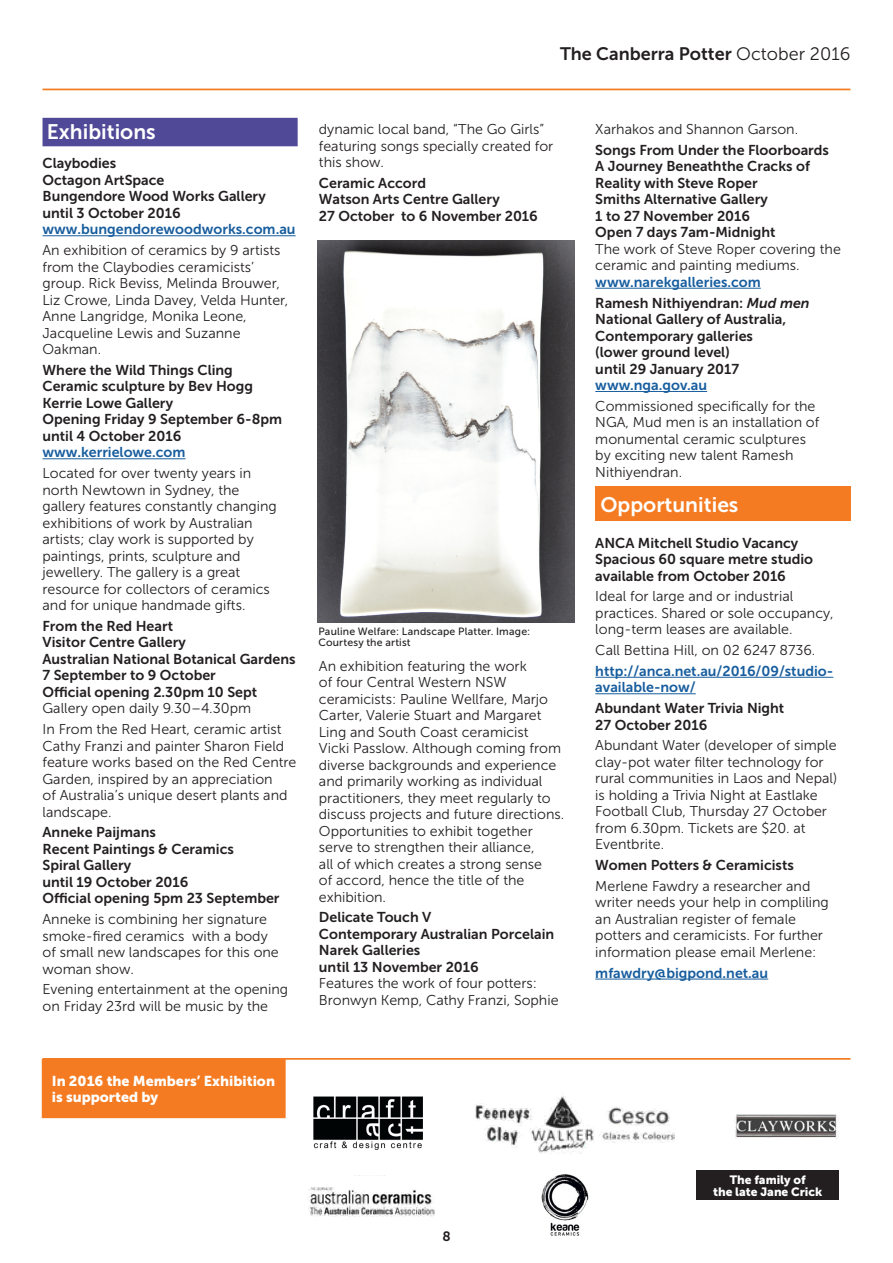
<style>
.page{position:relative;width:893px;height:1263px;background:#fff}
.page>*{position:absolute;margin:0;border:0;box-sizing:border-box;transform-origin:0 0}
.body_text_300{font:21px "Museo Sans 700";color:#fff}
.Heading_B{font:21px "Museo Sans 700";color:#fff}
.t1{font:18px "Museo Sans 700";color:#231f20}
.body_text_300-2{font:14.25px/16.5px "Museo Sans 300";color:#231f20}
.body_text_300-3{font:14.25px/16.5px "Museo Sans 700";color:#231f20}
.body_text_300-4{font:14.25px/16.5px "Museo Sans 700";color:#175d9e}
.body_text_300-5{font:14.25px/16.5px "Museo Sans 900";color:#fff}
.t2{font:13.5px "Museo Sans 700";color:#231f20}
.body_text_300-6{font:12px/12px "Museo Sans 900";color:#fff;text-align:center}
.t3{font:10.5px/10.5px "Museo Sans 500";letter-spacing:.02em;color:#231f20}
.s1{font-family:"Museo Sans 300"}
.s2{color:#175d9e}
.s3{font-family:"Museo Sans 700"}
.s4{font-style:italic}
</style>
<div class="page">
<hr style="left:43px;top:89px;width:807px;height:1px;background:#f47b21">
<hr style="left:43px;top:1058px;width:807px;height:2px;background:#f47b21">
<img style="left:541px;top:1175px;width:48px;height:60px">
<img style="left:308px;top:1187px;width:127px;height:30px">
<img style="left:313px;top:1096px;width:110px;height:54px">
<div style="left:697px;top:1170px;width:142px;height:30px;background:#231f20"></div>
<img style="left:734px;top:1114px;width:105px;height:25px">
<div style="left:43px;top:1060px;width:242px;height:57px;background:#f47b21"></div>
<div style="left:42px;top:1059px;width:244px;height:59px;border:2px solid #f47b21"></div>
<img style="left:475px;top:1093px;width:200px;height:61px">
<div style="left:43px;top:118px;width:255px;height:28px;background:#4f4998"></div>
<hr style="left:43px;top:235px;width:253px;height:1px;background:#175d9e">
<hr style="left:43px;top:458px;width:143px;height:1px;background:#175d9e">
<hr style="left:595px;top:288px;width:166px;height:1px;background:#175d9e">
<hr style="left:595px;top:391px;width:112px;height:1px;background:#175d9e">
<img style="left:318px;top:240px;width:256px;height:383px">
<div style="left:595px;top:487px;width:255px;height:34px;background:#f47b21"></div>
<hr style="left:595px;top:677px;width:238px;height:1px;background:#175d9e">
<hr style="left:595px;top:693px;width:101px;height:1px;background:#175d9e">
<hr style="left:595px;top:979px;width:173px;height:1px;background:#175d9e">
<p class="t1" style="left:560px;top:44px;width:292px">The Canberra Potter <span class="s1">October 2016</span></p>
<p class="Heading_B" style="left:47px;top:120px;width:111px">Exhibitions</p>
<p class="body_text_300-3" style="left:43px;top:155px;width:255px">Claybodies<br>Octagon ArtSpace<br>Bungendore Wood Works Gallery until 3 October 2016 <span class="s2">www.bungendorewoodworks.com.au</span></p>
<p class="body_text_300-2" style="left:43px;top:242px;width:247px">An exhibition of ceramics by 9 artists from the Claybodies ceramicists’ group. Rick Beviss, Melinda Brouwer,<br>Liz Crowe, Linda Davey, Velda Hunter,<br>Anne Langridge, Monika Leone,<br>Jacqueline Lewis and Suzanne<br>Oakman.</p>
<p class="body_text_300-3" style="left:43px;top:362px;width:241px">Where the Wild Things Cling<br>Ceramic sculpture by Bev Hogg<br>Kerrie Lowe Gallery<br>Opening Friday 9 September 6-8pm until 4 October 2016 <span class="s2">www.kerrielowe.com</span></p>
<p class="body_text_300-2" style="left:43px;top:465px;width:236px">Located for over twenty years in north Newtown in Sydney, the gallery features constantly changing exhibitions of work by Australian artists; clay work is supported by paintings, prints, sculpture and jewellery. The gallery is a great resource for collectors of ceramics and for unique handmade gifts.</p>
<p class="body_text_300-3" style="left:43px;top:618px;width:132px">From the Red Heart</p>
<p class="body_text_300-3" style="left:43px;top:634px;width:255px">Visitor Centre Gallery<br>Australian National Botanical Gardens</p>
<p class="body_text_300-3" style="left:43px;top:667px;width:175px">7 September to 9 October</p>
<p class="body_text_300-3" style="left:43px;top:684px;width:216px">Official opening 2.30pm 10 Sept<br><span class="s1">Gallery open daily 9.30–4.30pm</span></p>
<p class="body_text_300-2" style="left:43px;top:721px;width:255px">In From the Red Heart, ceramic artist Cathy Franzi and painter Sharon Field feature works based on the Red Centre Garden, inspired by an appreciation<br>of Australia’s unique desert plants and landscape.</p>
<p class="body_text_300-3" style="left:43px;top:824px;width:239px">Anneke Paijmans<br>Recent Paintings &amp; Ceramics<br>Spiral Gallery<br>until 19 October 2016<br>Official opening 5pm 23 September</p>
<p class="body_text_300-2" style="left:43px;top:911px;width:238px">Anneke is combining her signature smoke-fired ceramics with a body of small new landscapes for this one woman show.</p>
<p class="body_text_300-2" style="left:43px;top:981px;width:247px">Evening entertainment at the opening on Friday 23rd will be music by the</p>
<p class="body_text_300-2" style="left:319px;top:121px;width:236px">dynamic local band, “The Go Girls” featuring songs specially created for this show.</p>
<p class="body_text_300-3" style="left:319px;top:175px;width:220px">Ceramic Accord<br>Watson Arts Centre Gallery<br>27 October to 6 November 2016</p>
<p class="t3" style="left:318px;top:626px;width:213px">Pauline Welfare: Landscape Platter. Image:<br>Courtesy the artist</p>
<p class="body_text_300-2" style="left:319px;top:657px;width:247px">An exhibition featuring the work<br>of four Central Western NSW ceramicists: Pauline Wellfare, Marjo Carter, Valerie Stuart and Margaret Ling and South Coast ceramicist<br>Vicki Passlow. Although coming from diverse backgrounds and experience and primarily working as individual practitioners, they meet regularly to discuss projects and future directions.<br>Opportunities to exhibit together serve to strengthen their alliance,<br>all of which creates a strong sense<br>of accord, hence the title of the exhibition.</p>
<p class="body_text_300-3" style="left:319px;top:909px;width:241px">Delicate Touch V<br>Contemporary Australian Porcelain<br>Narek Galleries<br>until 13 November 2016<br><span class="s1">Features the work of four potters:<br>Bronwyn Kemp, Cathy Franzi, Sophie</span></p>
<p class="body_text_300-5" style="left:52px;top:1072px;width:225px">In 2016 the Members’ Exhibition is supported by</p>
<p class="body_text_300-2" style="left:595px;top:121px;width:204px">Xarhakos and Shannon Garson.</p>
<p class="body_text_300-3" style="left:595px;top:142px;width:235px">Songs From Under the Floorboards<br>A Journey Beneaththe Cracks of<br>Reality with Steve Roper<br>Smiths Alternative Gallery<br>1 to 27 November 2016</p>
<p class="body_text_300-2" style="left:595px;top:224px;width:247px"><span class="s3">Open 7 days 7am-Midnight<br></span>The work of Steve Roper covering the ceramic and painting mediums.</p>
<p class="body_text_300-4" style="left:595px;top:274px;width:167px">www.narekgalleries.com</p>
<p class="body_text_300-3" style="left:595px;top:294px;width:216px">Ramesh Nithiyendran: <span class="s4">Mud men<br></span>National Gallery of Australia,<br>Contemporary galleries<br>(lower ground level)<br>until 29 January 2017 <span class="s2">www.nga.gov.au</span></p>
<p class="body_text_300-2" style="left:595px;top:398px;width:226px">Commissioned specifically for the<br>NGA, Mud men is an installation of monumental ceramic sculptures by exciting new talent Ramesh<br>Nithiyendran.</p>
<p class="body_text_300" style="left:600px;top:493px;width:140px">Opportunities</p>
<p class="body_text_300-3" style="left:595px;top:534px;width:219px">ANCA Mitchell Studio Vacancy<br>Spacious 60 square metre studio available from October 2016</p>
<p class="body_text_300-2" style="left:595px;top:588px;width:240px">Ideal for large and or industrial practices. Shared or sole occupancy, long-term leases are available.</p>
<p class="body_text_300-2" style="left:595px;top:642px;width:222px">Call Bettina Hill, on 02 6247 8736.</p>
<p class="body_text_300-4" style="left:595px;top:663px;width:239px">http://anca.net.au/2016/09/studio&shy;available-now/</p>
<p class="body_text_300-3" style="left:595px;top:700px;width:191px">Abundant Water Trivia Night<br>27 October 2016</p>
<p class="body_text_300-2" style="left:595px;top:737px;width:243px">Abundant Water (developer of simple clay-pot water filter technology for rural communities in Laos and Nepal) is holding a Trivia Night at Eastlake<br>Football Club, Thursday 27 October from 6.30pm. Tickets are $20. at<br>Eventbrite.</p>
<p class="body_text_300-3" style="left:595px;top:857px;width:200px">Women Potters &amp; Ceramicists</p>
<p class="body_text_300-2" style="left:595px;top:878px;width:235px">Merlene Fawdry a researcher and writer needs your help in compliling an Australian register of female potters and ceramicists. For further information please email Merlene:</p>
<p class="body_text_300-4" style="left:595px;top:964px;width:174px">mfawdry@bigpond.net.au</p>
<p class="t2" style="left:442px;top:1229px;width:10px">8</p>
<p class="body_text_300-6" style="left:713px;top:1173px;width:111px">The family of<br>the late Jane Crick</p>
</div>
